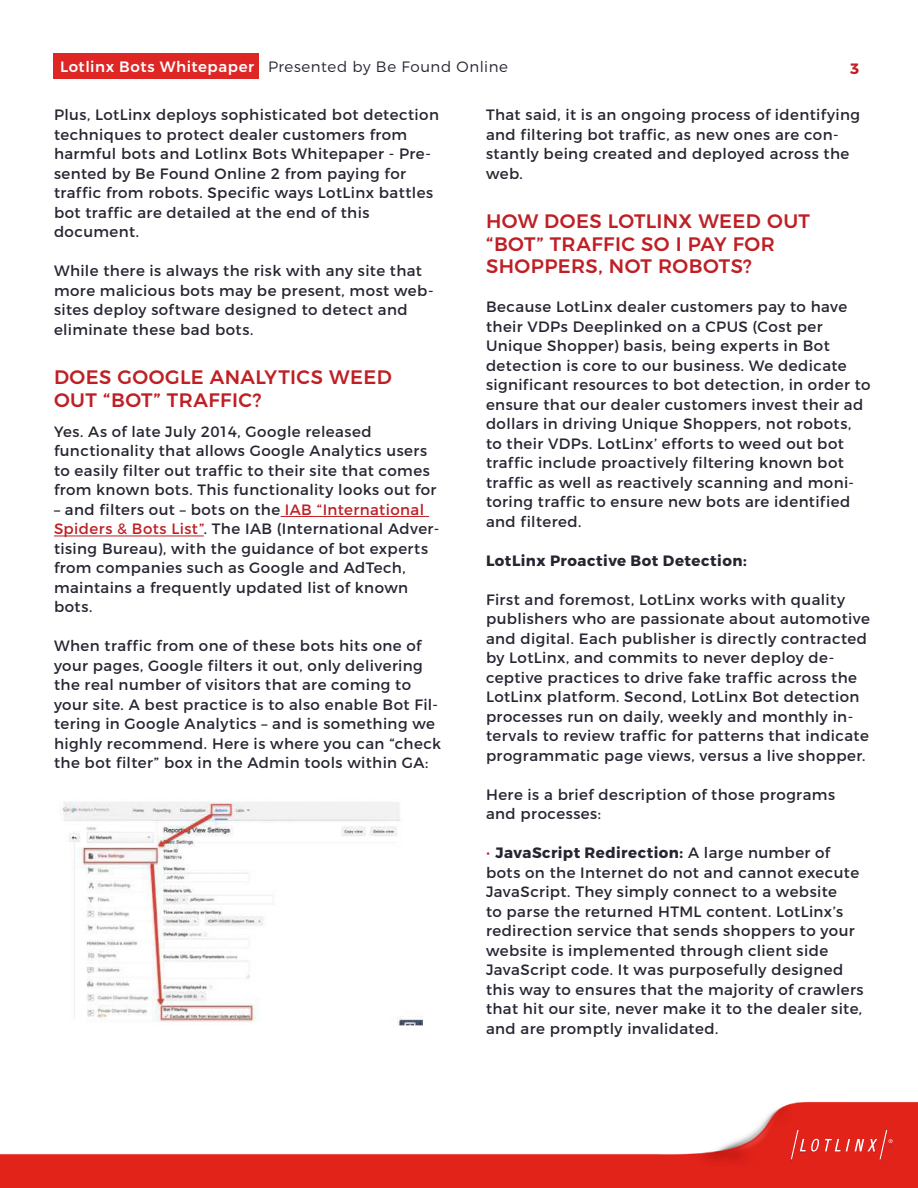
<style>
.page{position:relative;width:918px;height:1188px;background:#fff}
.page>*{position:absolute;margin:0;border:0;box-sizing:border-box;transform-origin:0 0}
.t1{font:500 19.5px/22.5px "Montserrat";letter-spacing:.025em;color:#be2025}
.t2{font:15px/19.5px "Montserrat";letter-spacing:.03em;color:#272531}
.t3{font:300 15px "Montserrat";letter-spacing:.035em;color:#272531}
.t4{font:700 15px "Montserrat";letter-spacing:.035em;color:#272531}
.t5{font:700 15px "Montserrat";color:#bf2126}
.s1{font-weight:500;color:#fff}
.s2{color:#be2025}
.s3{font-weight:300;font-size:16.5px;color:#be2025}
.s4{font-weight:700}
</style>
<div class="page">
<img style="left:0;top:1018px;width:918px;height:170px">
<svg style="left:791px;top:1130px;width:102px;height:32px;background:#e3372f"></svg>
<div style="left:54px;top:53px;width:205px;height:26px;background:#de2625"></div>
<hr style="left:281px;top:516px;width:148px;height:1px;background:#be2025">
<hr style="left:54px;top:536px;width:150px;height:1px;background:#be2025">
<img style="left:54px;top:802px;width:368px;height:224px">
<p class="t3" style="left:60px;top:61px;width:450px"><span class="s1">Lotlinx Bots Whitepaper</span> Presented by Be Found Online</p>
<p class="t5" style="left:850px;top:61px;width:11px">3</p>
<p class="t2" style="left:54px;top:106px;width:387px">Plus, LotLinx deploys sophisticated bot detection techniques to protect dealer customers from harmful bots and Lotlinx Bots Whitepaper - Pre&shy;sented by Be Found Online 2 from paying for traffic from robots. Specific ways LotLinx battles bot traffic are detailed at the end of this document.</p>
<p class="t2" style="left:54px;top:262px;width:381px">While there is always the risk with any site that more malicious bots may be present, most web&shy;sites deploy software designed to detect and eliminate these bad bots.</p>
<h1 class="t1" style="left:54px;top:368px;width:339px">DOES GOOGLE ANALYTICS WEED<br>OUT “BOT” TRAFFIC?</h1>
<p class="t2" style="left:54px;top:423px;width:384px">Yes. As of late July 2014, Google released functionality that allows Google Analytics users to easily filter out traffic to their site that comes from known bots. This functionality looks out for</p>
<p class="t2" style="left:54px;top:501px;width:387px">– and filters out – bots on the <span class="s2">IAB “International Spiders &amp; Bots List”</span>. The IAB (International Adver&shy;tising Bureau), with the guidance of bot experts from companies such as Google and AdTech, maintains a frequently updated list of known bots.</p>
<p class="t2" style="left:54px;top:637px;width:389px">When traffic from one of these bots hits one of your pages, Google filters it out, only delivering the real number of visitors that are coming to your site. A best practice is to also enable Bot Fil&shy;tering in Google Analytics – and is something we highly recommend. Here is where you can “check the bot filter” box in the Admin tools within GA:</p>
<p class="t2" style="left:486px;top:106px;width:376px">That said, it is an ongoing process of identifying and filtering bot traffic, as new ones are con&shy;stantly being created and deployed across the web.</p>
<h1 class="t1" style="left:486px;top:212px;width:326px">HOW DOES LOTLINX WEED OUT “BOT” TRAFFIC SO I PAY FOR<br>SHOPPERS, NOT ROBOTS?</h1>
<p class="t2" style="left:486px;top:298px;width:386px">Because LotLinx dealer customers pay to have their VDPs Deeplinked on a CPUS (Cost per Unique Shopper) basis, being experts in Bot detection is core to our business. We dedicate significant resources to bot detection, in order to ensure that our dealer customers invest their ad dollars in driving Unique Shoppers, not robots, to their VDPs. LotLinx’ efforts to weed out bot traffic include proactively filtering known bot traffic as well as reactively scanning and moni&shy;toring traffic to ensure new bots are identified and filtered.</p>
<p class="t4" style="left:486px;top:554px;width:262px">LotLinx Proactive Bot Detection:</p>
<p class="t2" style="left:486px;top:591px;width:385px">First and foremost, LotLinx works with quality publishers who are passionate about automotive and digital. Each publisher is directly contracted by LotLinx, and commits to never deploy de&shy;ceptive practices to drive fake traffic across the LotLinx platform. Second, LotLinx Bot detection processes run on daily, weekly and monthly in&shy;tervals to review traffic for patterns that indicate programmatic page views, versus a live shopper.</p>
<p class="t2" style="left:486px;top:786px;width:351px">Here is a brief description of those programs and processes:</p>
<p class="t2" style="left:486px;top:844px;width:379px"><span class="s3">•</span> <span class="s4">JavaScript Redirection:</span> A large number of bots on the Internet do not and cannot execute JavaScript. They simply connect to a website<br>to parse the returned HTML content. LotLinx’s redirection service that sends shoppers to your website is implemented through client side JavaScript code. It was purposefully designed this way to ensures that the majority of crawlers that hit our site, never make it to the dealer site, and are promptly invalidated.</p>
</div>
